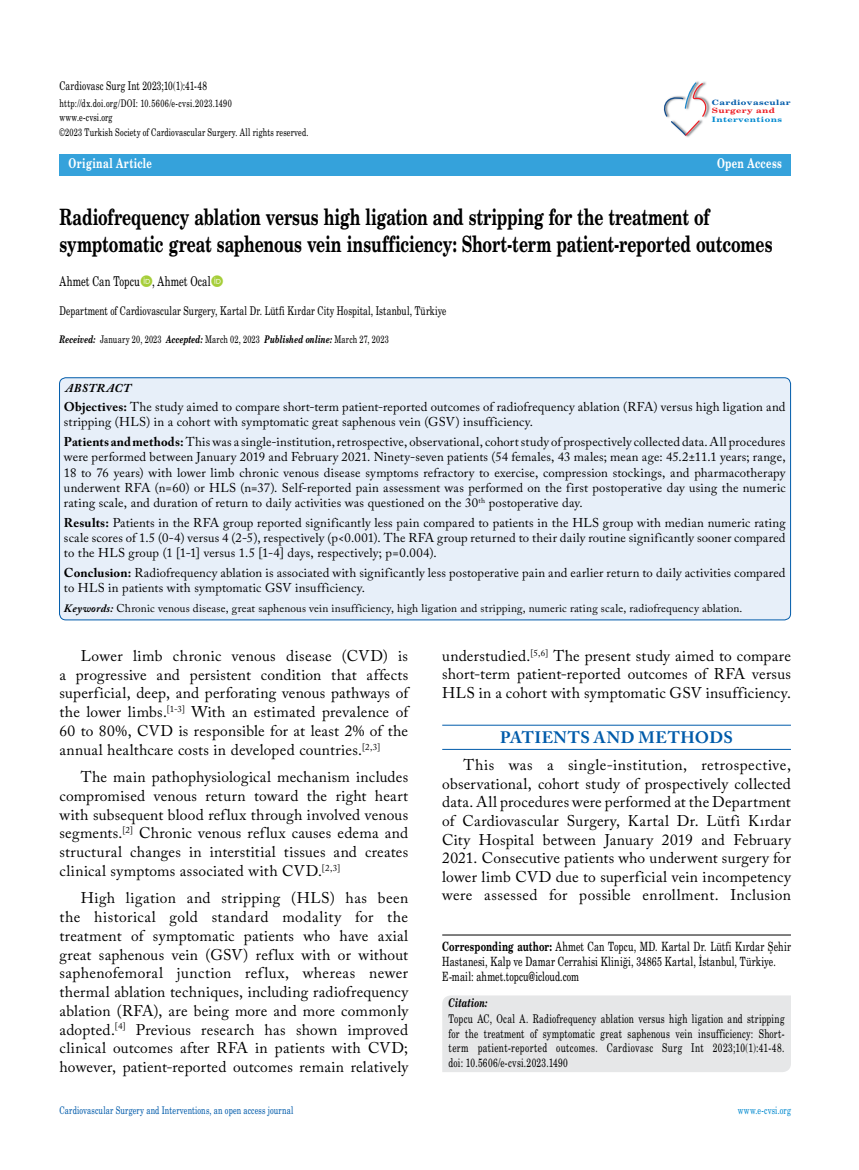
<style>
.page{position:relative;width:859px;height:1170px;background:#fff}
.page>*{position:absolute;margin:0;border:0;box-sizing:border-box;transform-origin:0 0}
.t1{font:22.5px/27px "Madison Bold Tr";letter-spacing:-.005em;color:#000}
.t2{font:700 16.5px "Adobe Caslon Pro";letter-spacing:.035em;color:#005baa}
.t3{font:15.45px/18.8px "Adobe Caslon Pro";letter-spacing:.015em;color:#000;text-align:justify}
.t4{font:13.5px "Madison Bold Tr";letter-spacing:.03em;color:#fff}
.t5{font:13.5px "Madison Tr";letter-spacing:.01em;color:#000}
.t6{font:12.75px/15.3px "Adobe Caslon Pro";letter-spacing:.01em;color:#000}
.t7{font:12.75px/15.3px "Madison Tr";letter-spacing:.015em;color:#000}
.t8{font:12px/14.4px "Madison Tr";letter-spacing:.015em;color:#000;text-align:justify}
.t9{font:12px "Madison Bold Italic Tr";letter-spacing:.005em;color:#000}
.t10{font:italic 700 12px "Adobe Caslon Pro";letter-spacing:.04em;color:#000}
.t11{font:11.25px "Adobe Caslon Pro";letter-spacing:.015em;color:#000}
.t12{font:10.5px/14.7px "Madison Tr";letter-spacing:.02em;color:#000}
.t13{font:10.5px "Madison Tr";letter-spacing:.015em;color:#005baa}
.t14{font:10.5px "Madison Tr";letter-spacing:.015em;color:#0089cf}
.t15{font:7.35px "Madison Bold Tr";letter-spacing:.03em;color:#005baa;scale:1.8 1}
.t16{font:7.35px "Madison Bold Tr";letter-spacing:.03em;color:#0089cf;scale:1.8 1}
.t17{font:7.35px "Madison Bold Tr";letter-spacing:.03em;color:#ed1d24;scale:1.8 1}
.s1{font-family:"Madison Bold Italic Tr"}
.s2{font-weight:700}
.s3{font-weight:700;font-style:italic}
.s4{font-family:"Madison Bold Tr"}
</style>
<div class="page">
<img style="left:685px;top:81px;width:25px;height:56px">
<svg style="left:664px;top:82px;width:44px;height:54px"></svg>
<div style="left:60px;top:154px;width:731px;height:22px;background:#35a2db"></div>
<hr style="left:442px;top:934px;width:349px;height:1px;background:#000">
<div style="left:60px;top:378px;width:730px;height:242px;background:#e7eff9;border-radius:6px"></div>
<div style="left:59px;top:377px;width:732px;height:243px;border:1px solid #005baa;border-radius:6px"></div>
<hr style="left:442px;top:725px;width:349px;height:1px;background:#005baa">
<hr style="left:442px;top:749px;width:349px;height:1px;background:#005baa">
<div style="left:442px;top:995px;width:349px;height:76px;background:#e6e7e8"></div>
<p class="t8" style="left:60px;top:78px;width:149px">Cardiovasc Surg Int 2023;10(1):41-48</p>
<p class="t12" style="left:60px;top:95px;width:250px">http://dx.doi.org/DOI: 10.5606/e-cvsi.2023.1490<br>www.e-cvsi.org<br>©2023 Turkish Society of Cardiovascular Surgery. All rights reserved.</p>
<p class="t15" style="left:712px;top:97px;width:45px">Cardiovascular</p>
<p class="t17" style="left:712px;top:106px;width:37px">Surgery and</p>
<p class="t16" style="left:712px;top:115px;width:40px">Interventions</p>
<p class="t4" style="left:69px;top:155px;width:85px">Original Article</p>
<p class="t4" style="left:717px;top:155px;width:66px">Open Access</p>
<h1 class="t1" style="left:60px;top:202px;width:714px">Radiofrequency ablation versus high ligation and stripping for the treatment of symptomatic great saphenous vein insufficiency: Short-term patient-reported outcomes</h1>
<p class="t5" style="left:60px;top:272px;width:153px">Ahmet Can Topcu , Ahmet Ocal</p>
<p class="t8" style="left:60px;top:303px;width:388px">Department of Cardiovascular Surgery, Kartal Dr. Lütfi Kırdar City Hospital, Istanbul, Türkiye</p>
<p class="t12" style="left:60px;top:331px;width:331px"><span class="s1">Received:</span> January 20, 2023 <span class="s1">Accepted:</span> March 02, 2023 <span class="s1">Published online:</span> March 27, 2023</p>
<p class="t10" style="left:65px;top:380px;width:67px">ABSTRACT</p>
<p class="t6" style="left:64px;top:399px;width:723px"><span class="s2">Objectives:</span> The study aimed to compare short-term patient-reported outcomes of radiofrequency ablation (RFA) versus high ligation and stripping (HLS) in a cohort with symptomatic great saphenous vein (GSV) insufficiency.</p>
<p class="t6" style="left:64px;top:434px;width:723px;text-align:justify"><span class="s2">Patients and methods:</span> This was a single-institution, retrospective, observational, cohort study of prospectively collected data. All procedures were performed between January 2019 and February 2021. Ninety-seven patients (54 females, 43 males; mean age: 45.2±11.1 years; range, 18 to 76 years) with lower limb chronic venous disease symptoms refractory to exercise, compression stockings, and pharmacotherapy underwent RFA (n=60) or HLS (n=37). Self-reported pain assessment was performed on the first postoperative day using the numeric rating scale, and duration of return to daily activities was questioned on the 30<sup>th</sup> postoperative day.</p>
<p class="t6" style="left:64px;top:514px;width:723px;text-align:justify"><span class="s2">Results:</span> Patients in the RFA group reported significantly less pain compared to patients in the HLS group with median numeric rating scale scores of 1.5 (0-4) versus 4 (2-5), respectively (p&lt;0.001). The RFA group returned to their daily routine significantly sooner compared to the HLS group (1 [1-1] versus 1.5 [1-4] days, respectively; p=0.004).</p>
<p class="t6" style="left:64px;top:565px;width:723px"><span class="s2">Conclusion:</span> Radiofrequency ablation is associated with significantly less postoperative pain and earlier return to daily activities compared to HLS in patients with symptomatic GSV insufficiency.</p>
<p class="t11" style="left:64px;top:601px;width:680px"><span class="s3">Keywords:</span> Chronic venous disease, great saphenous vein insufficiency, high ligation and stripping, numeric rating scale, radiofrequency ablation.</p>
<p class="t3" style="left:60px;top:646px;width:350px;text-indent:21px">Lower limb chronic venous disease (CVD) is a progressive and persistent condition that affects superficial, deep, and perforating venous pathways of the lower limbs.<sup>[1-3]</sup> With an estimated prevalence of 60 to 80%, CVD is responsible for at least 2% of the annual healthcare costs in developed countries.<sup>[2,3]</sup></p>
<p class="t3" style="left:60px;top:767px;width:350px;text-indent:21px">The main pathophysiological mechanism includes compromised venous return toward the right heart with subsequent blood reflux through involved venous segments.<sup>[2]</sup> Chronic venous reflux causes edema and structural changes in interstitial tissues and creates clinical symptoms associated with CVD.<sup>[2,3]</sup></p>
<p class="t3" style="left:60px;top:888px;width:350px;text-indent:21px">High ligation and stripping (HLS) has been the historical gold standard modality for the treatment of symptomatic patients who have axial great saphenous vein (GSV) reflux with or without saphenofemoral junction reflux, whereas newer thermal ablation techniques, including radiofrequency ablation (RFA), are being more and more commonly adopted.<sup>[4]</sup> Previous research has shown improved clinical outcomes after RFA in patients with CVD; however, patient-reported outcomes remain relatively</p>
<p class="t3" style="left:442px;top:646px;width:350px">understudied.<sup>[5,6]</sup> The present study aimed to compare short-term patient-reported outcomes of RFA versus HLS in a cohort with symptomatic GSV insufficiency.</p>
<p class="t2" style="left:500px;top:727px;width:234px">PATIENTS AND METHODS</p>
<p class="t3" style="left:442px;top:755px;width:350px;text-indent:21px">This was a single-institution, retrospective, observational, cohort study of prospectively collected data. All procedures were performed at the Department of Cardiovascular Surgery, Kartal Dr. Lütfi Kırdar City Hospital between January 2019 and February 2021. Consecutive patients who underwent surgery for lower limb CVD due to superficial vein incompetency were assessed for possible enrollment. Inclusion</p>
<p class="t7" style="left:442px;top:938px;width:350px"><span class="s4">Corresponding author:</span> Ahmet Can Topcu, MD. Kartal Dr. Lütfi Kırdar Şehir<br>Hastanesi, Kalp ve Damar Cerrahisi Kliniği, 34865 Kartal, İstanbul, Türkiye.<br>E-mail: ahmet.topcu@icloud.com</p>
<p class="t9" style="left:449px;top:994px;width:41px">Citation:</p>
<p class="t8" style="left:449px;top:1011px;width:337px">Topcu AC, Ocal A. Radiofrequency ablation versus high ligation and stripping for the treatment of symptomatic great saphenous vein insufficiency: Short&shy;term patient-reported outcomes. Cardiovasc Surg Int 2023;10(1):41-48. doi: 10.5606/e-cvsi.2023.1490</p>
<p class="t13" style="left:60px;top:1103px;width:235px">Cardiovascular Surgery and Interventions, an open access journal</p>
<p class="t14" style="left:738px;top:1103px;width:55px">www.e-cvsi.org</p>
</div>
